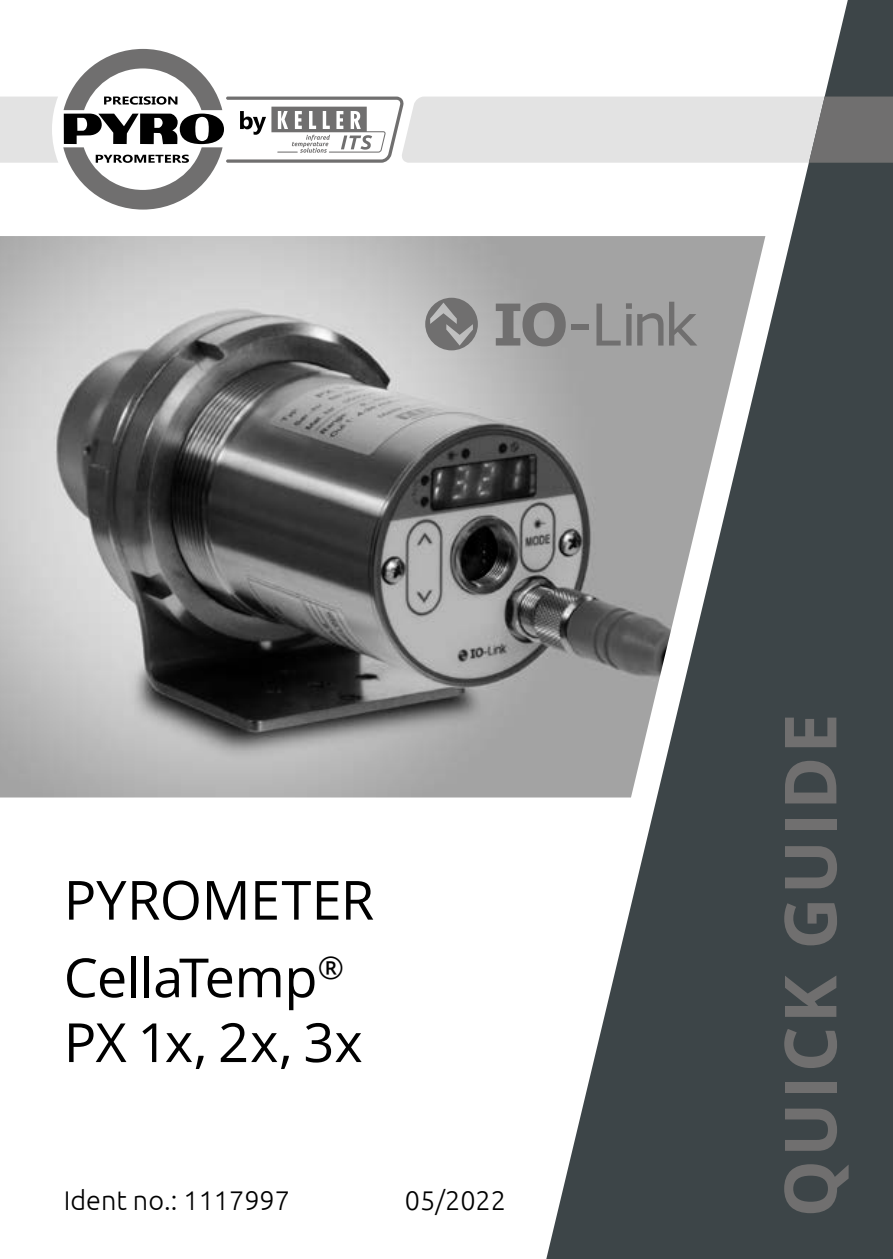
<style>
.page{position:relative;width:893px;height:1259px;background:#fff}
.page>*{position:absolute;margin:0;border:0;box-sizing:border-box;transform-origin:0 0}
.t1{font:700 72px "Open Sans";letter-spacing:.045em;color:#706f6f}
.t2{font:54px/77.4px "Open Sans";letter-spacing:-.01em;color:#000}
.t3{font:300 27px "Ubuntu";color:#000}
</style>
<div class="page">
<svg style="left:546px;top:0;width:347px;height:1259px;fill:#3d4548"></svg>
<img style="left:0;top:236px;width:765px;height:561px">
<svg style="left:0;top:49px;width:893px;height:161px"></svg>
<svg style="left:425px;top:298px;width:53px;height:52px;background:#8c8b8b"></svg>
<svg style="left:496px;top:303px;width:70px;height:43px;background:#888787"></svg>
<div style="left:571px;top:325px;width:18px;height:5px;background:#706f6f"></div>
<svg style="left:596px;top:303px;width:67px;height:42px;background:#929292"></svg>
<svg style="left:669px;top:302px;width:28px;height:43px"></svg>
<p class="t2" style="left:64px;top:860px;width:312px">PYROMETER<br>CellaTemp<sup>®</sup></p>
<p class="t2" style="left:64px;top:1002px;width:300px">PX 1x, 2x, 3x</p>
<p class="t3" style="left:64px;top:1184px;width:228px">Ident no.: 1117997</p>
<p class="t3" style="left:405px;top:1184px;width:103px">05/2022</p>
<h1 class="t1" style="left:759px;top:1217px;width:505px;rotate:-90deg">QUICK GUIDE</h1>
</div>
